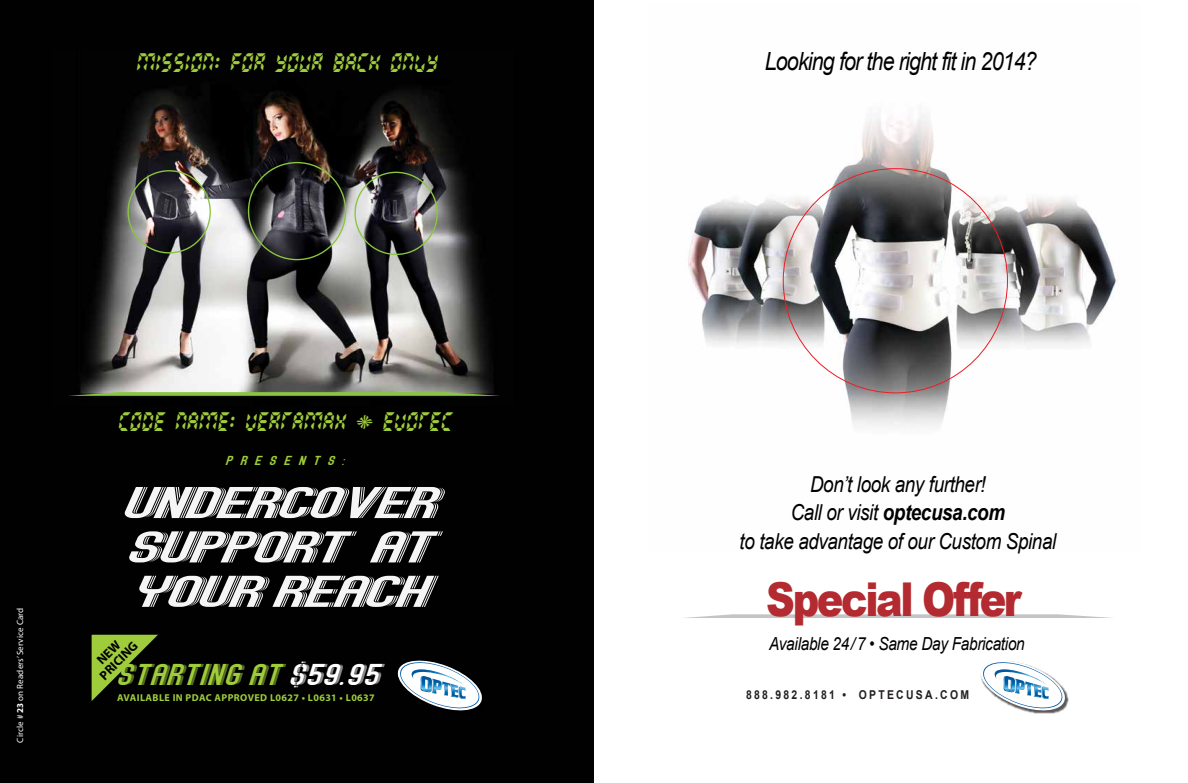
<style>
.page{position:relative;width:1188px;height:783px;background:#fff}
.page>*{position:absolute;margin:0;border:0;box-sizing:border-box;transform-origin:0 0}
.t1{font:900 46.6px "Arial";letter-spacing:-.06em;color:#b32a30;scale:.86 1}
.t2{font:37px/44.4px "Speed+";letter-spacing:-.04em;color:#f5f5f6;scale:1.65 1}
.t3{font:italic 25.1px "Arial";letter-spacing:-.04em;color:#010101;scale:.86 1}
.t4{font:25px "Speed+";letter-spacing:.02em;color:#9fcc3b;scale:1.17 1}
.t5{font:italic 22px/28.8px "Arial";letter-spacing:-.02em;color:#010101;text-align:center;scale:.86 1}
.t6{font:20px "Radioland";letter-spacing:-.02em;color:#9fcc3b;scale:.89 1}
.t7{font:italic 18px "Arial";letter-spacing:-.02em;color:#010101;scale:.86 1}
.t8{font:700 13px/12.8px "Myriad Pro";color:#010101;text-align:center}
.t9{font:13px "Speed+";letter-spacing:.56em;color:#9fcc3b;scale:1.17 1}
.t10{font:700 12.2px "Arial";letter-spacing:.22em;color:#231f20;scale:.86 1}
.t11{font:700 10px "Myriad Pro";letter-spacing:.04em;color:#9fcc3b}
.t12{font:9px "Myriad Pro";letter-spacing:.01em;color:#fff}
.s1{font-weight:700}
.s2{color:#fff}
</style>
<div class="page">
<img style="left:688px;top:116px;width:430px;height:311px">
<div style="left:0;top:0;width:593px;height:783px;background:#010101"></div>
<img style="left:80px;top:90px;width:414px;height:302px">
<svg style="left:69px;top:392px;width:431px;height:4px;background:#7bac3e"></svg>
<svg style="left:685px;top:614px;width:427px;height:4px;background:#cdced0"></svg>
<svg style="left:397px;top:660px;width:85px;height:51px"></svg>
<svg style="left:980px;top:661px;width:88px;height:53px"></svg>
<svg style="left:92px;top:635px;width:66px;height:66px"></svg>
<p class="t6" style="left:135px;top:50px;width:341px">MISSION: FOR YOUR BACK ONLY</p>
<p class="t12" style="left:14px;top:743px;width:136px;rotate:-90deg">Circle # <span class="s1">23</span> on Readers’ Service Card</p>
<p class="t6" style="left:117px;top:409px;width:378px">CODE NAME: VERTAMAX / EVOTEC</p>
<p class="t9" style="left:226px;top:450px;width:104px">presents:</p>
<h2 class="t2" style="left:122px;top:480px;width:193px">UNDERCOVER<br>SUPPORT AT<br>YOUR REACH</h2>
<p class="t8" style="left:88px;top:664px;width:50px;rotate:-45deg">NEW<br>PRICING</p>
<p class="t4" style="left:117px;top:658px;width:226px">STARTING AT <span class="s2">$59.95</span></p>
<p class="t11" style="left:117px;top:691px;width:259px">AVAILABLE IN PDAC APPROVED L0627 • L0631 • L0637</p>
<p class="t3" style="left:765px;top:45px;width:318px">Looking for the right fit in 2014?</p>
<p class="t5" style="left:740px;top:470px;width:370px">Don’t look any further!<br>Call or visit <span class="s1">optecusa.com<br></span>to take advantage of our Custom Spinal</p>
<h1 class="t1" style="left:766px;top:566px;width:298px">Special Offer</h1>
<p class="t7" style="left:769px;top:632px;width:299px">Available 24/ 7 • Same Day Fabrication</p>
<p class="t10" style="left:746px;top:687px;width:261px">888.982.8181 • OPTECUSA.COM</p>
</div>
